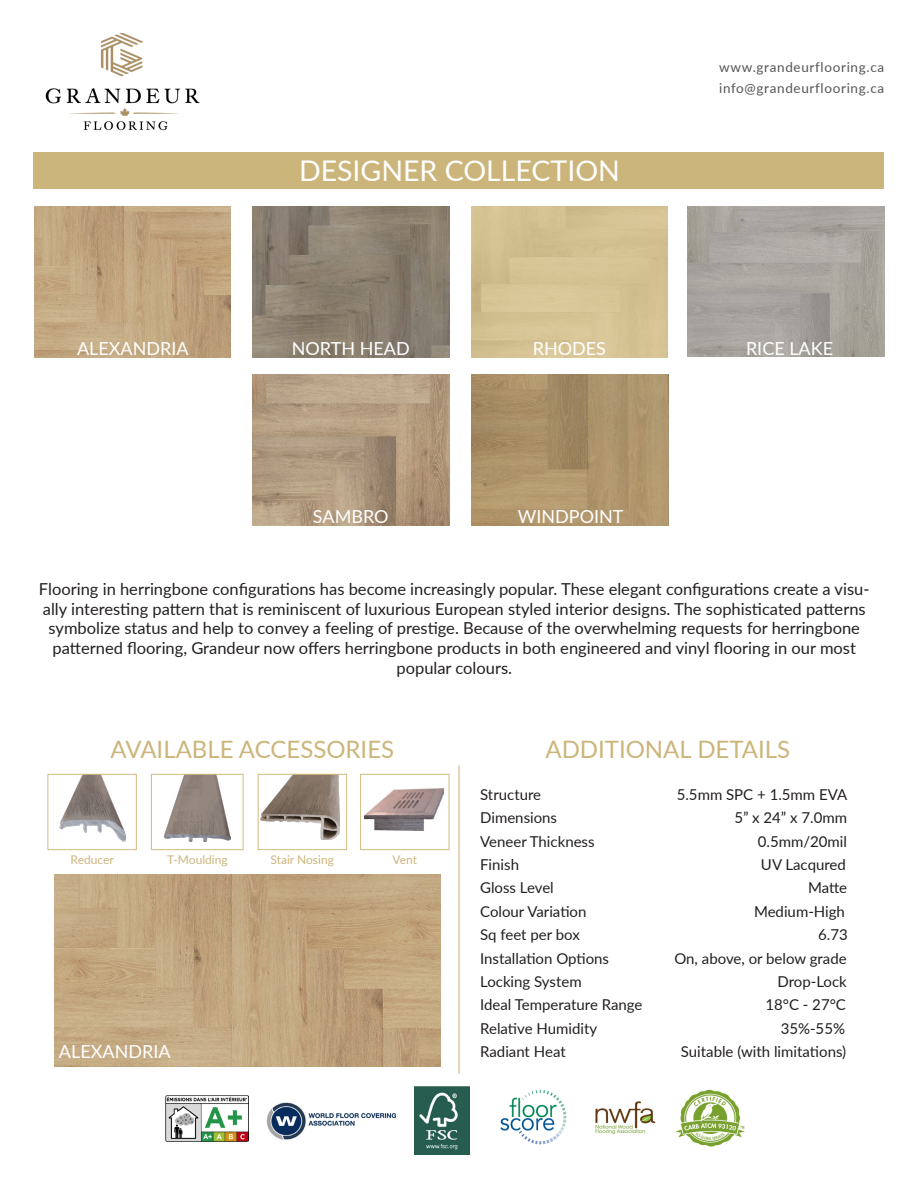
<style>
.page{position:relative;width:918px;height:1188px;background:#fff}
.page>*{position:absolute;margin:0;border:0;box-sizing:border-box;transform-origin:0 0}
.t1{font:28.5px "Lato";color:#fff}
.t2{font:24px "Lato";color:#ccb57a}
.t3{font:18px "Lato";color:#fff}
.t4{font:16.5px/19.8px "Lato";color:#231f20;text-align:center}
.t5{font:15px "Lato";color:#231f20}
.t6{font:13.5px "Lato";letter-spacing:.05em;color:#575456}
.t7{font:12px "Lato";color:#cdb57c}
</style>
<div class="page">
<div style="left:34px;top:152px;width:850px;height:37px;background:#ccb57b"></div>
<img style="left:54px;top:874px;width:386px;height:192px">
<img style="left:45px;top:34px;width:155px;height:97px">
<hr style="left:458px;top:766px;width:2px;height:308px;background:#cdb57c">
<img style="left:166px;top:1095px;width:82px;height:47px">
<img style="left:266px;top:1102px;width:130px;height:38px">
<img style="left:500px;top:1089px;width:67px;height:56px">
<img style="left:595px;top:1101px;width:61px;height:34px">
<img style="left:676px;top:1089px;width:69px;height:58px">
<img style="left:414px;top:1087px;width:56px;height:67px">
<img style="left:34px;top:207px;width:197px;height:150px">
<img style="left:687px;top:207px;width:197px;height:149px">
<img style="left:252px;top:207px;width:197px;height:150px">
<img style="left:59px;top:776px;width:66px;height:66px">
<div style="left:48px;top:774px;width:89px;height:76px;border:1px solid #d3ba7f"></div>
<img style="left:261px;top:776px;width:78px;height:64px">
<div style="left:258px;top:774px;width:89px;height:76px;border:1px solid #d3ba7f"></div>
<img style="left:164px;top:776px;width:67px;height:66px">
<div style="left:151px;top:774px;width:93px;height:76px;border:1px solid #d3ba7f"></div>
<img style="left:365px;top:789px;width:78px;height:41px">
<div style="left:360px;top:774px;width:89px;height:76px;border:1px solid #d3ba7f"></div>
<img style="left:472px;top:375px;width:197px;height:151px">
<img style="left:252px;top:375px;width:197px;height:151px">
<p class="t1" style="left:299px;top:150px;width:322px">DESIGNER COLLECTION</p>
<p class="t6" style="left:719px;top:57px;width:166px">www.grandeurflooring.ca</p>
<p class="t6" style="left:719px;top:78px;width:167px">info@grandeurflooring.ca</p>
<p class="t3" style="left:77px;top:336px;width:113px">ALEXANDRIA</p>
<p class="t3" style="left:292px;top:336px;width:119px">NORTH HEAD</p>
<p class="t3" style="left:533px;top:336px;width:75px">RHODES</p>
<p class="t3" style="left:746px;top:336px;width:89px">RICE LAKE</p>
<p class="t3" style="left:313px;top:504px;width:77px">SAMBRO</p>
<p class="t3" style="left:518px;top:504px;width:107px">WINDPOINT</p>
<p class="t4" style="left:39px;top:578px;width:832px">Flooring in herringbone configurations has become increasingly popular. These elegant configurations create a visu&shy;ally interesting pattern that is reminiscent of luxurious European styled interior designs. The sophisticated patterns symbolize status and help to convey a feeling of prestige. Because of the overwhelming requests for herringbone patterned flooring, Grandeur now offers herringbone products in both engineered and vinyl flooring in our most popular colours.</p>
<p class="t2" style="left:111px;top:732px;width:285px">AVAILABLE ACCESSORIES</p>
<p class="t2" style="left:545px;top:732px;width:246px">ADDITIONAL DETAILS</p>
<p class="t7" style="left:71px;top:851px;width:45px">Reducer</p>
<p class="t7" style="left:167px;top:851px;width:62px">T-Moulding</p>
<p class="t7" style="left:271px;top:851px;width:65px">Stair Nosing</p>
<p class="t7" style="left:393px;top:851px;width:26px">Vent</p>
<p class="t3" style="left:59px;top:1038px;width:113px">ALEXANDRIA</p>
<p class="t5" style="left:480px;top:784px;width:62px">Structure</p>
<p class="t5" style="left:677px;top:784px;width:172px">5.5mm SPC + 1.5mm EVA</p>
<p class="t5" style="left:480px;top:807px;width:78px">Dimensions</p>
<p class="t5" style="left:734px;top:807px;width:114px">5” x 24” x 7.0mm</p>
<p class="t5" style="left:480px;top:830px;width:116px">Veneer Thickness</p>
<p class="t5" style="left:758px;top:830px;width:91px">0.5mm/20mil</p>
<p class="t5" style="left:480px;top:854px;width:40px">Finish</p>
<p class="t5" style="left:761px;top:854px;width:86px">UV Lacqured</p>
<p class="t5" style="left:480px;top:877px;width:75px">Gloss Level</p>
<p class="t5" style="left:808px;top:877px;width:41px">Matte</p>
<p class="t5" style="left:480px;top:901px;width:108px">Colour Variation</p>
<p class="t5" style="left:754px;top:901px;width:92px">Medium-High</p>
<p class="t5" style="left:480px;top:924px;width:101px">Sq feet per box</p>
<p class="t5" style="left:818px;top:924px;width:31px">6.73</p>
<p class="t5" style="left:480px;top:947px;width:130px">Installation Options</p>
<p class="t5" style="left:674px;top:947px;width:174px">On, above, or below grade</p>
<p class="t5" style="left:480px;top:971px;width:103px">Locking System</p>
<p class="t5" style="left:778px;top:971px;width:71px">Drop-Lock</p>
<p class="t5" style="left:480px;top:994px;width:164px">Ideal Temperature Range</p>
<p class="t5" style="left:765px;top:994px;width:82px">18°C - 27°C</p>
<p class="t5" style="left:480px;top:1018px;width:118px">Relative Humidity</p>
<p class="t5" style="left:781px;top:1018px;width:66px">35%-55%</p>
<p class="t5" style="left:480px;top:1041px;width:87px">Radiant Heat</p>
<p class="t5" style="left:681px;top:1041px;width:167px">Suitable (with limitations)</p>
</div>
